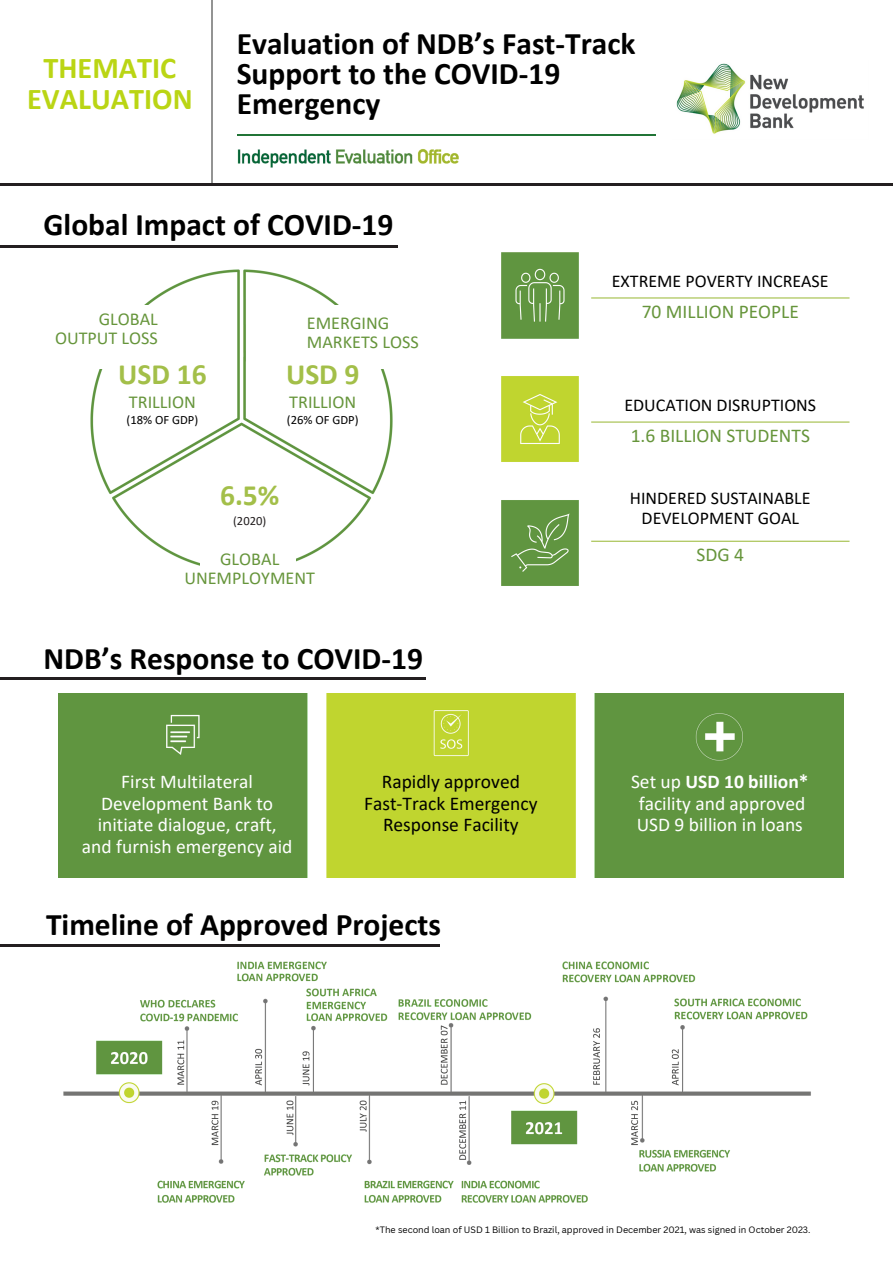
<style>
.page{position:relative;width:893px;height:1264px;background:#fff}
.page>*{position:absolute;margin:0;border:0;box-sizing:border-box;transform-origin:0 0}
.t1{font:700 31.5px/30.3px "Calibri";color:#000}
.t2{font:700 30.3px "Calibri";color:#bad514}
.t3{font:700 29.55px "Calibri";color:#a3bf49}
.t4{font:19.5px "Calibri";color:#fff}
.t5{font:19.5px/21.3px "Calibri";color:#000;text-align:center}
.t6{font:19.5px "Calibri";color:#66953b}
.t7{font:700 19.5px "Calibri";color:#fff}
.t8{font:18.3px "Calibri";color:#66953b}
.t9{font:18.15px "Calibri";color:#66953b}
.t10{font:18px "Calibri";color:#000}
.t11{font:12.6px "Calibri";color:#000}
.t12{font:12.6px "Calibri";color:#231f20}
.t13{font:9px "Canva Sans";color:#000}
.s1{font-weight:400}
</style>
<div class="page">
<hr style="left:211px;top:0;width:2px;height:184px;background:#939493">
<hr style="left:0;top:183px;width:299px;height:2px;background:#231f20">
<hr style="left:298px;top:183px;width:356px;height:2px;background:#231f20">
<hr style="left:652px;top:183px;width:240px;height:2px;background:#231f20">
<img style="left:501px;top:252px;width:102px;height:87px">
<img style="left:501px;top:376px;width:102px;height:86px">
<img style="left:501px;top:500px;width:78px;height:86px">
<hr style="left:591px;top:297px;width:258px;height:1px;background:#a3bf49">
<hr style="left:591px;top:421px;width:258px;height:1px;background:#a3bf49">
<hr style="left:591px;top:540px;width:258px;height:2px;background:#a3bf49">
<img style="left:676px;top:63px;width:188px;height:71px">
<img style="left:90px;top:269px;width:303px;height:297px">
<div style="left:75px;top:305px;width:130px;height:64px;background:#fff"></div>
<div style="left:296px;top:305px;width:130px;height:64px;background:#fff"></div>
<div style="left:200px;top:524px;width:96px;height:63px;background:#fff"></div>
<img style="left:59px;top:693px;width:784px;height:184px">
<img style="left:63px;top:961px;width:748px;height:242px">
<img style="left:237px;top:149px;width:222px;height:19px">
<hr style="left:237px;top:134px;width:418px;height:2px;background:#217436">
<hr style="left:0;top:677px;width:426px;height:2px;background:#231f20">
<hr style="left:0;top:245px;width:397px;height:2px;background:#231f20">
<hr style="left:0;top:944px;width:439px;height:2px;background:#231f20">
<p class="t2" style="left:44px;top:56px;width:134px">THEMATIC</p>
<p class="t2" style="left:27px;top:86px;width:167px">EVALUATION</p>
<p class="t1" style="left:237px;top:31px;width:400px">Evaluation of NDB’s Fast-Track<br>Support to the COVID-19<br>Emergency</p>
<p class="t1" style="left:44px;top:212px;width:351px">Global Impact of COVID-19</p>
<p class="t9" style="left:99px;top:312px;width:61px">GLOBAL</p>
<p class="t9" style="left:55px;top:331px;width:104px">OUTPUT LOSS</p>
<p class="t3" style="left:118px;top:361px;width:90px">USD 16</p>
<p class="t8" style="left:129px;top:394px;width:69px">TRILLION</p>
<p class="t11" style="left:127px;top:414px;width:73px">(18% OF GDP)</p>
<p class="t9" style="left:307px;top:315px;width:84px">EMERGING</p>
<p class="t9" style="left:307px;top:334px;width:113px">MARKETS LOSS</p>
<p class="t3" style="left:286px;top:361px;width:75px">USD 9</p>
<p class="t8" style="left:289px;top:394px;width:69px">TRILLION</p>
<p class="t11" style="left:287px;top:414px;width:73px">(26% OF GDP)</p>
<p class="t3" style="left:220px;top:482px;width:61px">6.5%</p>
<p class="t12" style="left:233px;top:515px;width:35px">(2020)</p>
<p class="t9" style="left:220px;top:551px;width:61px">GLOBAL</p>
<p class="t9" style="left:184px;top:570px;width:132px">UNEMPLOYMENT</p>
<p class="t1" style="left:44px;top:646px;width:381px">NDB’s Response to COVID-19</p>
<p class="t10" style="left:611px;top:274px;width:218px">EXTREME POVERTY INCREASE</p>
<p class="t6" style="left:641px;top:303px;width:159px">70 MILLION PEOPLE</p>
<p class="t10" style="left:624px;top:398px;width:193px">EDUCATION DISRUPTIONS</p>
<p class="t6" style="left:630px;top:427px;width:181px">1.6 BILLION STUDENTS</p>
<p class="t10" style="left:630px;top:491px;width:182px">HINDERED SUSTAINABLE</p>
<p class="t10" style="left:641px;top:510px;width:159px">DEVELOPMENT GOAL</p>
<p class="t6" style="left:696px;top:546px;width:49px">SDG 4</p>
<p class="t4" style="left:121px;top:773px;width:133px">First Multilateral</p>
<p class="t4" style="left:101px;top:795px;width:173px">Development Bank to</p>
<p class="t4" style="left:98px;top:816px;width:180px">initiate dialogue, craft,</p>
<p class="t4" style="left:82px;top:837px;width:212px">and furnish emergency aid</p>
<p class="t5" style="left:364px;top:772px;width:175px">Rapidly approved<br>Fast-Track Emergency<br>Response Facility</p>
<p class="t7" style="left:631px;top:773px;width:179px"><span class="s1">Set up</span> USD 10 billion*</p>
<p class="t4" style="left:638px;top:795px;width:168px">facility and approved</p>
<p class="t4" style="left:636px;top:816px;width:168px">USD 9 billion in loans</p>
<p class="t1" style="left:46px;top:911px;width:396px">Timeline of Approved Projects</p>
<p class="t13" style="left:375px;top:1223px;width:436px">*The second loan of USD 1 Billion to Brazil, approved in December 2021, was signed in October 2023.</p>
</div>
